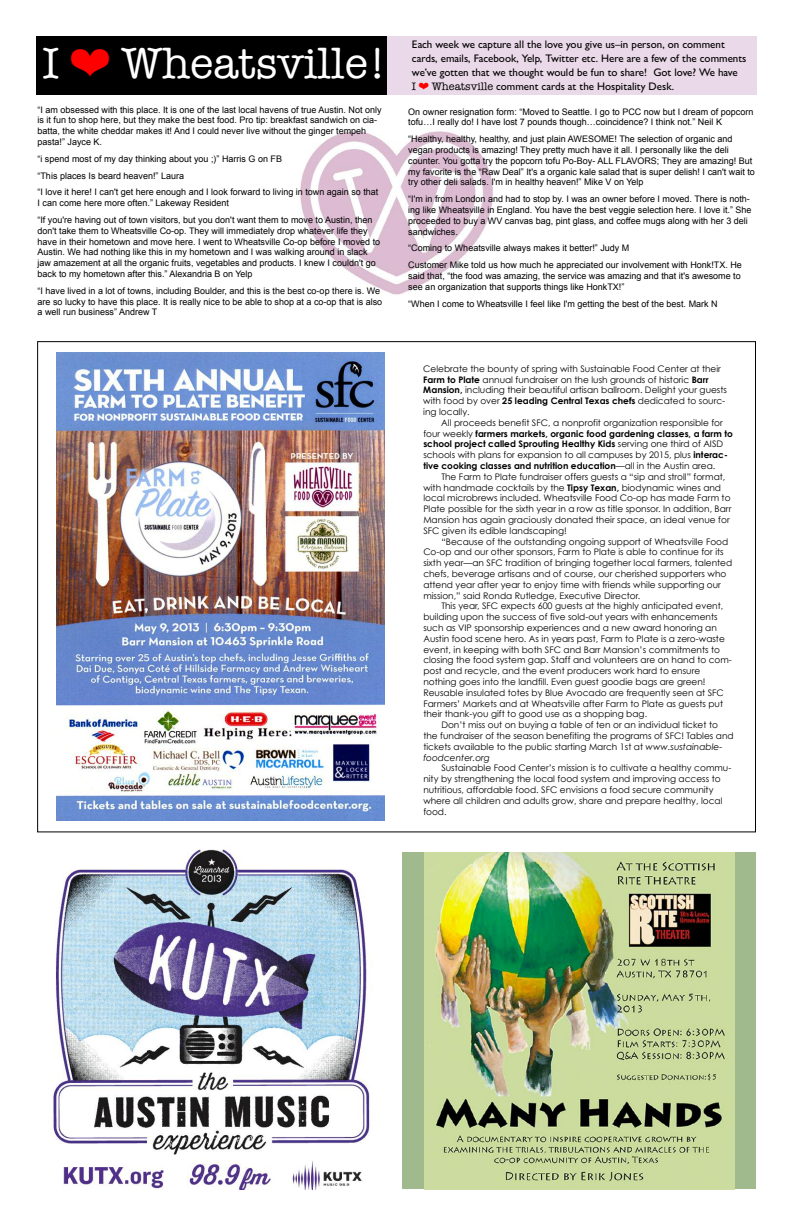
<style>
.page{position:relative;width:792px;height:1224px;background:#fff}
.page>*{position:absolute;margin:0;border:0;box-sizing:border-box;transform-origin:0 0}
.t1{font:44px "American Typewriter";color:#fff}
.t2{font:500 11px/14px "Gill Sans MT Pro";color:#000}
.t3{font:9px/10.8px "Century Gothic";color:#000}
.t4{font:9px/10.8px "Arial";color:#000}
.t5{font:italic 9px "Century Gothic";color:#000}
.s1{color:#f00}
.s2{font-family:"American Typewriter";font-weight:400}
.s3{font-weight:700}
.s4{font-style:italic}
</style>
<div class="page">
<img style="left:300px;top:131px;width:193px;height:164px">
<div style="left:36px;top:36px;width:352px;height:59px;background:#000"></div>
<div style="left:388px;top:36px;width:369px;height:58px;background:#ead9e8"></div>
<img style="left:56px;top:352px;width:328px;height:468px">
<img style="left:53px;top:846px;width:319px;height:343px">
<div style="left:403px;top:852px;width:353px;height:337px;background:#a1ba8d"></div>
<img style="left:425px;top:852px;width:310px;height:337px">
<h1 class="t1" style="left:43px;top:38px;width:345px">I <span class="s1">▪</span> Wheatsville!</h1>
<p class="t2" style="left:412px;top:38px;width:336px">Each week we capture all the love you give us–in person, on comment cards, emails, Facebook, Yelp, Twitter etc. Here are a few of the comments we’ve gotten that we thought would be fun to share! Got love? We have<br><span class="s2">I</span> <span class="s1">▪</span> <span class="s2">Wheatsville</span> comment cards at the Hospitality Desk.</p>
<p class="t4" style="left:408px;top:106px;width:347px">On owner resignation form: “Moved to Seattle. I go to PCC now but I dream of popcorn tofu…I really do! I have lost 7 pounds though…coincidence? I think not.” Neil K</p>
<p class="t4" style="left:408px;top:134px;width:348px">“Healthy, healthy, healthy, and just plain AWESOME! The selection of organic and vegan products is amazing! They pretty much have it all. I personally like the deli counter. You gotta try the popcorn tofu Po-Boy- ALL FLAVORS; They are amazing! But my favorite is the “Raw Deal” It's a organic kale salad that is super delish! I can't wait to try other deli salads. I'm in healthy heaven!” Mike V on Yelp</p>
<p class="t4" style="left:408px;top:194px;width:345px">“I'm in from London and had to stop by. I was an owner before I moved. There is noth&shy;ing like Wheatsville in England. You have the best veggie selection here. I love it.” She proceeded to buy a WV canvas bag, pint glass, and coffee mugs along with her 3 deli sandwiches.</p>
<p class="t4" style="left:408px;top:240px;width:335px;line-height:16.8px">“Coming to Wheatsville always makes it better!” Judy M<br>Customer Mike told us how much he appreciated our involvement with Honk!TX. He</p>
<p class="t4" style="left:408px;top:270px;width:334px">said that, “the food was amazing, the service was amazing and that it's awesome to see an organization that supports things like HonkTX!”</p>
<p class="t4" style="left:408px;top:298px;width:311px">“When I come to Wheatsville I feel like I'm getting the best of the best. Mark N</p>
<p class="t4" style="left:38px;top:104px;width:346px">“I am obsessed with this place. It is one of the last local havens of true Austin. Not only is it fun to shop here, but they make the best food. Pro tip: breakfast sandwich on cia&shy;batta, the white cheddar makes it! And I could never live without the ginger tempeh pasta!” Jayce K.</p>
<p class="t4" style="left:38px;top:150px;width:342px;line-height:16.8px">“i spend most of my day thinking about you ;)” Harris G on FB<br>“This places Is beard heaven!” Laura<br>“I love it here! I can't get here enough and I look forward to living in town again so that</p>
<p class="t4" style="left:38px;top:195px;width:337px;line-height:16.8px">I can come here more often.” Lakeway Resident<br>“If you're having out of town visitors, but you don't want them to move to Austin, then</p>
<p class="t4" style="left:38px;top:225px;width:344px">don't take them to Wheatsville Co-op. They will immediately drop whatever life they have in their hometown and move here. I went to Wheatsville Co-op before I moved to Austin. We had nothing like this in my hometown and I was walking around in slack jaw amazement at all the organic fruits, vegetables and products. I knew I couldn't go back to my hometown after this.” Alexandria B on Yelp</p>
<p class="t4" style="left:38px;top:285px;width:346px">“I have lived in a lot of towns, including Boulder, and this is the best co-op there is. We are so lucky to have this place. It is really nice to be able to shop at a co-op that is also a well run business” Andrew T</p>
<p class="t3" style="left:423px;top:363px;width:305px">Celebrate the bounty of spring with Sustainable Food Center at their <span class="s3">Farm to Plate</span> annual fundraiser on the lush grounds of historic <span class="s3">Barr Mansion,</span> including their beautiful artisan ballroom. Delight your guests with food by over <span class="s3">25 leading Central Texas chefs</span> dedicated to sourc&shy;ing locally.</p>
<p class="t3" style="left:423px;top:417px;width:311px;text-indent:18px">All proceeds benefit SFC, a nonprofit organization responsible for four weekly <span class="s3">farmers markets, organic food gardening classes, a farm to school project called Sprouting Healthy Kids</span> serving one third of AISD schools with plans for expansion to all campuses by 2015, plus <span class="s3">interac&shy;tive cooking classes and nutrition education</span>—all in the Austin area.</p>
<p class="t3" style="left:423px;top:471px;width:310px;text-indent:18px">The Farm to Plate fundraiser offers guests a “sip and stroll” format, with handmade cocktails by the <span class="s3">Tipsy Texan,</span> biodynamic wines and local microbrews included. Wheatsville Food Co-op has made Farm to Plate possible for the sixth year in a row as title sponsor. In addition, Barr Mansion has again graciously donated their space, an ideal venue for SFC given its edible landscaping!</p>
<p class="t3" style="left:423px;top:536px;width:310px;text-indent:18px">“Because of the outstanding ongoing support of Wheatsville Food Co-op and our other sponsors, Farm to Plate is able to continue for its sixth year—an SFC tradition of bringing together local farmers, talented chefs, beverage artisans and of course, our cherished supporters who attend year after year to enjoy time with friends while supporting our mission,” said Ronda Rutledge, Executive Director.</p>
<p class="t3" style="left:441px;top:600px;width:283px">This year, SFC expects 600 guests at the highly anticipated event,</p>
<p class="t3" style="left:423px;top:611px;width:296px">building upon the success of five sold-out years with enhancements</p>
<p class="t3" style="left:423px;top:622px;width:295px">such as VIP sponsorship experiences and a new award honoring an</p>
<p class="t3" style="left:423px;top:633px;width:303px">Austin food scene hero. As in years past, Farm to Plate is a zero-waste</p>
<p class="t3" style="left:423px;top:644px;width:298px">event, in keeping with both SFC and Barr Mansion’s commitments to</p>
<p class="t3" style="left:423px;top:654px;width:310px">closing the food system gap. Staff and volunteers are on hand to com-</p>
<p class="t3" style="left:423px;top:665px;width:278px">post and recycle, and the event producers work hard to ensure</p>
<p class="t3" style="left:423px;top:676px;width:284px">nothing goes into the landfill. Even guest goodie bags are green!</p>
<p class="t3" style="left:423px;top:687px;width:302px">Reusable insulated totes by Blue Avocado are frequently seen at SFC</p>
<p class="t3" style="left:423px;top:698px;width:301px">Farmers’ Markets and at Wheatsville after Farm to Plate as guests put</p>
<p class="t3" style="left:423px;top:708px;width:225px">their thank-you gift to good use as a shopping bag.</p>
<p class="t3" style="left:441px;top:719px;width:278px">Don’t miss out on buying a table of ten or an individual ticket to</p>
<p class="t3" style="left:423px;top:730px;width:312px">the fundraiser of the season benefiting the programs of SFC! Tables and</p>
<p class="t3" style="left:423px;top:741px;width:301px">tickets available to the public starting March 1st at <span class="s4">www.sustainable-</span></p>
<p class="t5" style="left:423px;top:752px;width:68px">foodcenter.org</p>
<p class="t3" style="left:423px;top:762px;width:310px;text-indent:18px">Sustainable Food Center’s mission is to cultivate a healthy commu&shy;nity by strengthening the local food system and improving access to nutritious, affordable food. SFC envisions a food secure community where all children and adults grow, share and prepare healthy, local food.</p>
</div>
